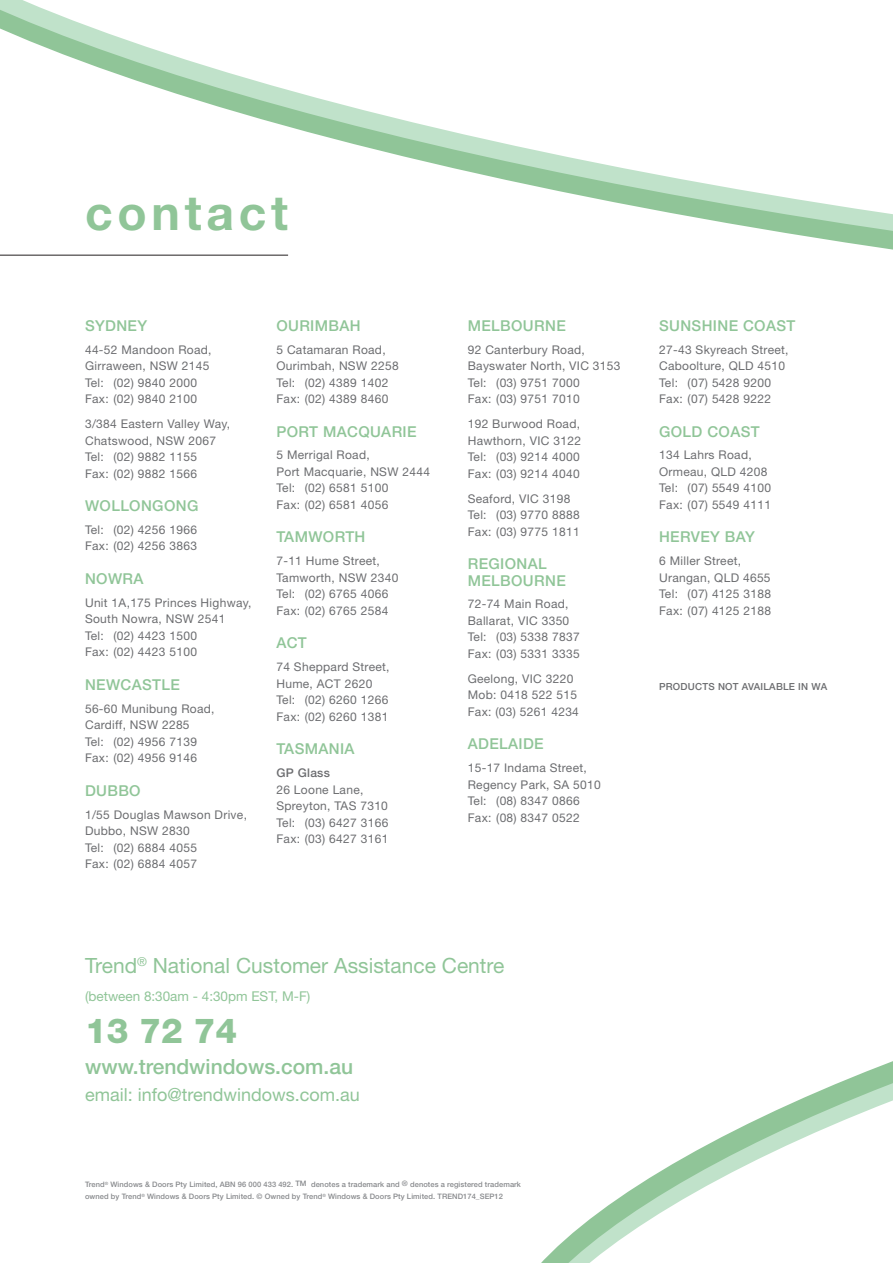
<style>
.page{position:relative;width:893px;height:1263px;background:#fff}
.page>*{position:absolute;margin:0;border:0;box-sizing:border-box;transform-origin:0 0}
.t1{font:700 48px "Helvetica Neue";letter-spacing:.1em;color:#90c598}
.t2{font:800 34.5px "Helvetica Neue";color:#90c598}
.t3{font:21px "Helvetica Neue";color:#90c598}
.t4{font:500 21px "Helvetica Neue";color:#90c598}
.t5{font:18px "Helvetica Neue";color:#90c598}
.t6{font:500 15px/16.5px "Helvetica Neue";letter-spacing:.025em;color:#90c598}
.t7{font:13.5px "Helvetica Neue";color:#90c598}
.t8{font:12px/16.5px "Helvetica Neue";letter-spacing:.025em;color:#6c6d70}
.t9{font:500 9.75px "Helvetica Neue";letter-spacing:.025em;color:#6c6d70}
.t10{font:500 7.5px/12px "Helvetica Neue";letter-spacing:.01em;color:#87898c}
.s1{font-weight:500}
</style>
<div class="page">
<svg style="left:541px;top:1061px;width:352px;height:202px"></svg>
<svg style="left:0;top:0;width:893px;height:256px"></svg>
<hr style="left:0;top:255px;width:288px;height:1px;background:#231f20">
<p class="t1" style="left:85px;top:183px;width:205px">contact</p>
<p class="t6" style="left:85px;top:317px;width:64px">SYDNEY</p>
<p class="t8" style="left:85px;top:341px;width:128px">44-52 Mandoon Road,<br>Girraween, NSW 2145<br>Tel: (02) 9840 2000<br>Fax: (02) 9840 2100</p>
<p class="t8" style="left:85px;top:415px;width:147px">3/384 Eastern Valley Way,<br>Chatswood, NSW 2067<br>Tel: (02) 9882 1155<br>Fax: (02) 9882 1566</p>
<p class="t6" style="left:85px;top:497px;width:115px">WOLLONGONG</p>
<p class="t8" style="left:85px;top:521px;width:114px">Tel: (02) 4256 1966<br>Fax: (02) 4256 3863</p>
<p class="t6" style="left:85px;top:570px;width:60px">NOWRA</p>
<p class="t8" style="left:85px;top:594px;width:168px">Unit 1A,175 Princes Highway,<br>South Nowra, NSW 2541<br>Tel: (02) 4423 1500<br>Fax: (02) 4423 5100</p>
<p class="t6" style="left:85px;top:676px;width:96px">NEWCASTLE</p>
<p class="t8" style="left:85px;top:700px;width:131px">56-60 Munibung Road,<br>Cardiff, NSW 2285<br>Tel: (02) 4956 7139<br>Fax: (02) 4956 9146</p>
<p class="t6" style="left:85px;top:782px;width:57px">DUBBO</p>
<p class="t8" style="left:85px;top:806px;width:163px">1/55 Douglas Mawson Drive,<br>Dubbo, NSW 2830<br>Tel: (02) 6884 4055<br>Fax: (02) 6884 4057</p>
<p class="t6" style="left:276px;top:317px;width:86px">OURIMBAH</p>
<p class="t8" style="left:276px;top:341px;width:124px">5 Catamaran Road,<br>Ourimbah, NSW 2258<br>Tel: (02) 4389 1402<br>Fax: (02) 4389 8460</p>
<p class="t6" style="left:276px;top:423px;width:142px">PORT MACQUARIE</p>
<p class="t8" style="left:276px;top:447px;width:155px">5 Merrigal Road,<br>Port Macquarie, NSW 2444<br>Tel: (02) 6581 5100<br>Fax: (02) 6581 4056</p>
<p class="t6" style="left:276px;top:529px;width:91px">TAMWORTH</p>
<p class="t8" style="left:276px;top:553px;width:124px">7-11 Hume Street,<br>Tamworth, NSW 2340<br>Tel: (02) 6765 4066<br>Fax: (02) 6765 2584</p>
<p class="t6" style="left:276px;top:635px;width:32px">ACT</p>
<p class="t8" style="left:276px;top:658px;width:115px">74 Sheppard Street,<br>Hume, ACT 2620<br>Tel: (02) 6260 1266<br>Fax: (02) 6260 1381</p>
<p class="t6" style="left:276px;top:740px;width:80px">TASMANIA</p>
<p class="t8" style="left:276px;top:764px;width:114px"><span class="s1">GP Glass<br></span>26 Loone Lane,<br>Spreyton, TAS 7310<br>Tel: (03) 6427 3166<br>Fax: (03) 6427 3161</p>
<p class="t6" style="left:468px;top:317px;width:100px">MELBOURNE</p>
<p class="t8" style="left:468px;top:341px;width:154px">92 Canterbury Road,<br>Bayswater North, VIC 3153<br>Tel: (03) 9751 7000<br>Fax: (03) 9751 7010</p>
<p class="t8" style="left:468px;top:415px;width:115px;text-align:justify">192 Burwood Road, Hawthorn, VIC 3122<br>Tel: (03) 9214 4000<br>Fax: (03) 9214 4040</p>
<p class="t8" style="left:468px;top:490px;width:114px">Seaford, VIC 3198<br>Tel: (03) 9770 8888<br>Fax: (03) 9775 1811</p>
<p class="t6" style="left:468px;top:555px;width:100px">REGIONAL<br>MELBOURNE</p>
<p class="t8" style="left:468px;top:596px;width:114px">72-74 Main Road,<br>Ballarat, VIC 3350<br>Tel: (03) 5338 7837<br>Fax: (03) 5331 3335</p>
<p class="t8" style="left:468px;top:670px;width:113px">Geelong, VIC 3220<br>Mob: 0418 522 515<br>Fax: (03) 5261 4234</p>
<p class="t6" style="left:468px;top:736px;width:77px">ADELAIDE</p>
<p class="t8" style="left:468px;top:760px;width:135px">15-17 Indama Street,<br>Regency Park, SA 5010<br>Tel: (08) 8347 0866<br>Fax: (08) 8347 0522</p>
<p class="t3" style="left:85px;top:953px;width:421px">Trend<sup>®</sup> National Customer Assistance Centre</p>
<p class="t7" style="left:85px;top:988px;width:227px">(between 8:30am - 4:30pm EST, M-F)</p>
<p class="t2" style="left:85px;top:1010px;width:154px">13 72 74</p>
<p class="t4" style="left:85px;top:1054px;width:270px">www.trendwindows.com.au</p>
<p class="t5" style="left:85px;top:1084px;width:276px">email: info@trendwindows.com.au</p>
<p class="t10" style="left:85px;top:1178px;width:437px">Trend<sup>®</sup> Windows &amp; Doors Pty Limited, ABN 96 000 433 492. TM denotes a trademark and ® denotes a registered trademark owned by Trend<sup>®</sup> Windows &amp; Doors Pty Limited. © Owned by Trend<sup>®</sup> Windows &amp; Doors Pty Limited. TREND174_SEP12</p>
<p class="t6" style="left:659px;top:317px;width:138px">SUNSHINE COAST</p>
<p class="t8" style="left:659px;top:341px;width:131px">27-43 Skyreach Street,<br>Caboolture, QLD 4510<br>Tel: (07) 5428 9200<br>Fax: (07) 5428 9222</p>
<p class="t6" style="left:659px;top:423px;width:102px">GOLD COAST</p>
<p class="t8" style="left:659px;top:447px;width:114px">134 Lahrs Road,<br>Ormeau, QLD 4208<br>Tel: (07) 5549 4100<br>Fax: (07) 5549 4111</p>
<p class="t6" style="left:659px;top:529px;width:97px">HERVEY BAY</p>
<p class="t8" style="left:659px;top:553px;width:114px">6 Miller Street,<br>Urangan, QLD 4655<br>Tel: (07) 4125 3188<br>Fax: (07) 4125 2188</p>
<p class="t9" style="left:659px;top:680px;width:170px">PRODUCTS NOT AVAILABLE IN WA</p>
</div>
